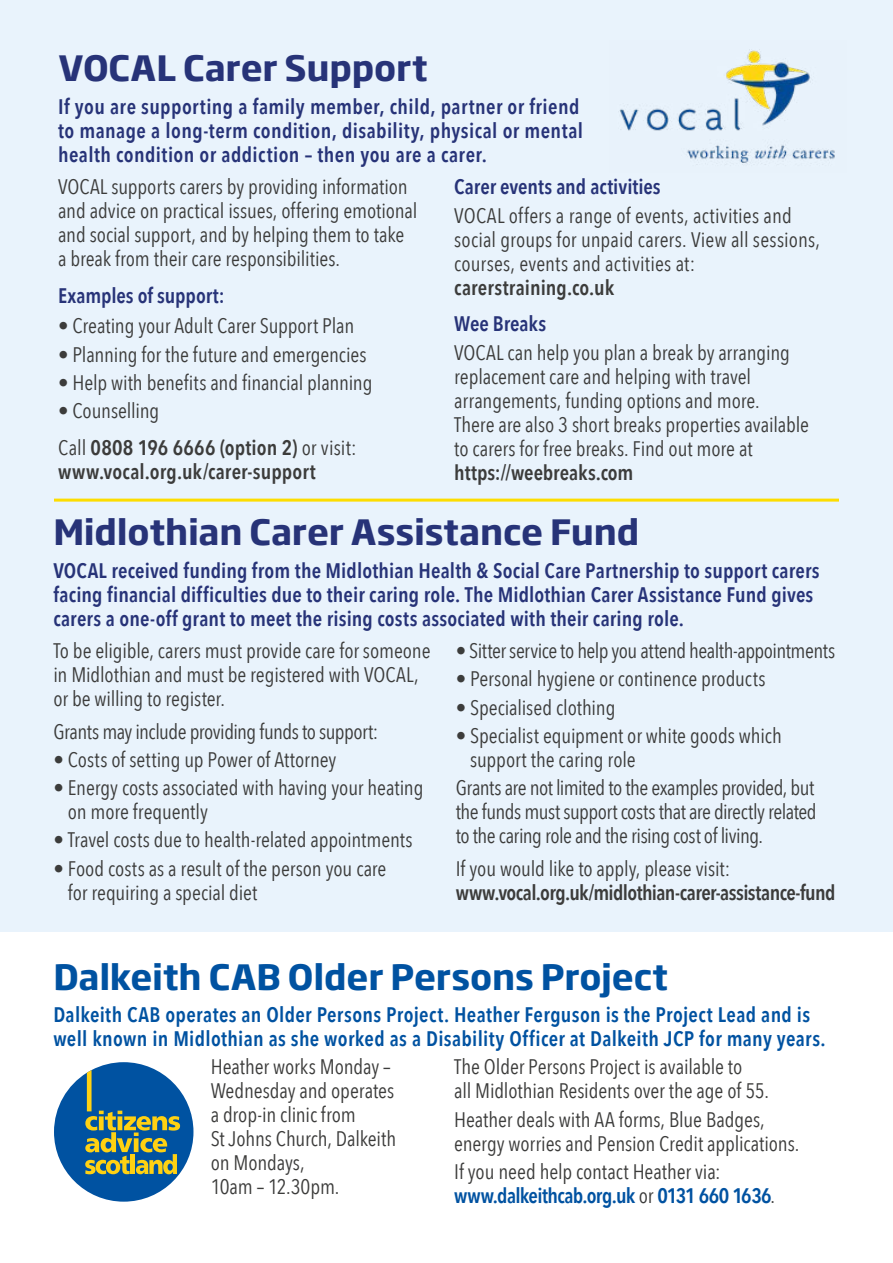
<style>
.page{position:relative;width:893px;height:1263px;background:#fff}
.page>*{position:absolute;margin:0;border:0;box-sizing:border-box;transform-origin:0 0}
.t1{font:700 34.5px "Soho Gothic Pro";letter-spacing:-.005em;color:#273378}
.t2{font:700 34.5px "Soho Gothic Pro";letter-spacing:-.005em;color:#0052a1}
.t3{font:21px/24px "Avenir Next Condensed";letter-spacing:-.005em;color:#3c3c3b}
.t4{font:600 21px/24px "Avenir Next Condensed";letter-spacing:.01em;color:#273378}
.t5{font:600 21px/24px "Avenir Next Condensed";letter-spacing:.015em;color:#0052a1}
.t6{font:21px "Avenir Next Condensed";letter-spacing:-.025em;color:#3c3c3b}
.t7{font:600 21px "Avenir Next Condensed";letter-spacing:-.005em;color:#3c3c3b}
.t8{font:600 21px "Avenir Next Condensed";letter-spacing:-.03em;color:#3c3c3b}
.s1{font-weight:600}
.s2{font-weight:600;color:#0052a1}
</style>
<div class="page">
<div style="left:0;top:0;width:893px;height:931px;background:#e9f3fc"></div>
<img style="left:619px;top:49px;width:216px;height:116px">
<hr style="left:54px;top:499px;width:785px;height:3px;background:#fddd00">
<svg style="left:54px;top:1062px;width:139px;height:140px"></svg>
<h1 class="t1" style="left:58px;top:41px;width:371px">VOCAL Carer Support</h1>
<p class="t4" style="left:58px;top:94px;width:527px">If you are supporting a family member, child, partner or friend to manage a long-term condition, disability, physical or mental health condition or addiction – then you are a carer.</p>
<p class="t3" style="left:58px;top:174px;width:361px">VOCAL supports carers by providing information and advice on practical issues, offering emotional and social support, and by helping them to take a break from their care responsibilities.</p>
<p class="t4" style="left:58px;top:283px;width:168px">Examples of support:</p>
<p class="t3" style="left:58px;top:313px;width:298px">• Creating your Adult Carer Support Plan</p>
<p class="t3" style="left:58px;top:341px;width:310px">• Planning for the future and emergencies</p>
<p class="t3" style="left:58px;top:370px;width:316px">• Help with benefits and financial planning</p>
<p class="t3" style="left:58px;top:391px;width:300px;line-height:36.8px">• Counselling<br>Call <span class="s1">0808 196 6666 (option 2)</span> or visit:</p>
<p class="t7" style="left:58px;top:453px;width:259px">www.vocal.org.uk/carer-support</p>
<p class="t4" style="left:454px;top:174px;width:208px">Carer events and activities</p>
<p class="t3" style="left:454px;top:202px;width:367px">VOCAL offers a range of events, activities and social groups for unpaid carers. View all sessions, courses, events and activities at:</p>
<p class="t7" style="left:454px;top:269px;width:162px">carerstraining.co.uk</p>
<p class="t4" style="left:454px;top:311px;width:93px">Wee Breaks</p>
<p class="t3" style="left:454px;top:339px;width:356px">VOCAL can help you plan a break by arranging replacement care and helping with travel arrangements, funding options and more.<br>There are also 3 short breaks properties available to carers for free breaks. Find out more at</p>
<p class="t7" style="left:454px;top:454px;width:181px">https://weebreaks.com</p>
<h1 class="t1" style="left:53px;top:505px;width:587px">Midlothian Carer Assistance Fund</h1>
<p class="t4" style="left:53px;top:558px;width:768px">VOCAL received funding from the Midlothian Health &amp; Social Care Partnership to support carers facing financial difficulties due to their caring role. The Midlothian Carer Assistance Fund gives carers a one-off grant to meet the rising costs associated with their caring role.</p>
<p class="t3" style="left:53px;top:638px;width:379px">To be eligible, carers must provide care for someone in Midlothian and must be registered with VOCAL, or be willing to register.</p>
<p class="t6" style="left:53px;top:713px;width:326px">Grants may include providing funds to support:</p>
<p class="t3" style="left:53px;top:747px;width:285px">• Costs of setting up Power of Attorney</p>
<p class="t3" style="left:68px;top:775px;width:357px;text-indent:-14px">• Energy costs associated with having your heating on more frequently</p>
<p class="t3" style="left:53px;top:827px;width:361px">• Travel costs due to health-related appointments</p>
<p class="t3" style="left:68px;top:855px;width:320px;text-indent:-14px">• Food costs as a result of the person you care for requiring a special diet</p>
<p class="t6" style="left:456px;top:633px;width:381px">• Sitter service to help you attend health-appointments</p>
<p class="t3" style="left:456px;top:666px;width:311px">• Personal hygiene or continence products</p>
<p class="t3" style="left:456px;top:694px;width:161px">• Specialised clothing</p>
<p class="t3" style="left:470px;top:723px;width:313px;text-indent:-14px">• Specialist equipment or white goods which support the caring role</p>
<p class="t3" style="left:456px;top:775px;width:362px;text-align:justify">Grants are not limited to the examples provided, but the funds must support costs that are directly related to the caring role and the rising cost of living.</p>
<p class="t3" style="left:456px;top:855px;width:276px">If you would like to apply, please visit:</p>
<p class="t8" style="left:456px;top:874px;width:381px">www.vocal.org.uk/midlothian-carer-assistance-fund</p>
<h1 class="t2" style="left:53px;top:949px;width:616px">Dalkeith CAB Older Persons Project</h1>
<p class="t5" style="left:53px;top:1002px;width:774px">Dalkeith CAB operates an Older Persons Project. Heather Ferguson is the Project Lead and is well known in Midlothian as she worked as a Disability Officer at Dalkeith JCP for many years.</p>
<p class="t3" style="left:211px;top:1054px;width:187px">Heather works Monday –<br>Wednesday and operates a drop-in clinic from<br>St Johns Church, Dalkeith on Mondays,<br>10am – 12.30pm.</p>
<p class="t3" style="left:454px;top:1054px;width:316px">The Older Persons Project is available to<br>all Midlothian Residents over the age of 55.</p>
<p class="t3" style="left:454px;top:1106px;width:347px">Heather deals with AA forms, Blue Badges, energy worries and Pension Credit applications.</p>
<p class="t3" style="left:454px;top:1158px;width:322px">If you need help contact Heather via: <span class="s2">www.dalkeithcab.org.uk</span> or <span class="s2">0131 660 1636</span>.</p>
</div>
